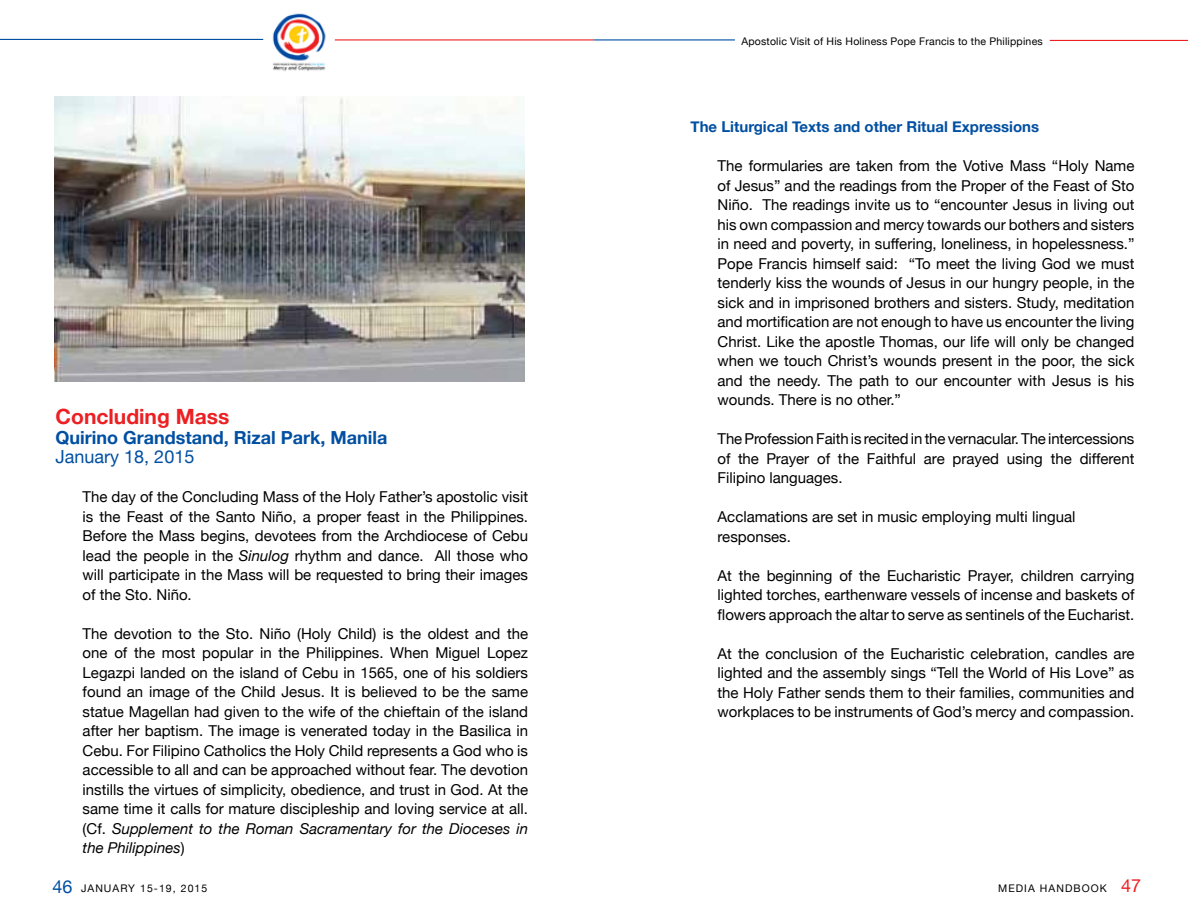
<style>
.page{position:relative;width:1188px;height:918px;background:#fff}
.page>*{position:absolute;margin:0;border:0;box-sizing:border-box;transform-origin:0 0}
.t1{font:700 21px "Helvetica Neue";color:#ec2023}
.t2{font:700 18px "Helvetica Neue";color:#004fa2}
.t3{font:18px "Helvetica Neue";color:#004fa2}
.t4{font:15px/19.5px "Helvetica Neue";color:#000;text-align:justify}
.t5{font:700 15px "Helvetica Neue";color:#004fa2}
.t6{font:10.5px "Helvetica Neue";letter-spacing:.02em;color:#000}
.t7{font:10.5px "Helvetica Neue";letter-spacing:.1em;color:#000}
.s1{font-style:italic}
.s2{font-size:18px;color:#004fa2}
.s3{font-size:18px;color:#ec2023}
</style>
<div class="page">
<img style="left:259px;top:13px;width:76px;height:58px">
<hr style="left:594px;top:39px;width:141px;height:1px;background:#004fa2">
<hr style="left:1050px;top:40px;width:138px;height:1px;background:#ec2023">
<hr style="left:0;top:39px;width:263px;height:1px;background:#004fa2">
<hr style="left:335px;top:39px;width:259px;height:1px;background:#ec2023">
<img style="left:54px;top:96px;width:471px;height:285px">
<h1 class="t1" style="left:56px;top:404px;width:175px">Concluding Mass</h1>
<p class="t2" style="left:56px;top:426px;width:333px">Quirino Grandstand, Rizal Park, Manila</p>
<p class="t3" style="left:56px;top:446px;width:140px">January 18, 2015</p>
<p class="t4" style="left:83px;top:487px;width:447px">The day of the Concluding Mass of the Holy Father’s apostolic visit is the Feast of the Santo Niño, a proper feast in the Philippines.<br>Before the Mass begins, devotees from the Archdiocese of Cebu lead the people in the <span class="s1">Sinulog</span> rhythm and dance. All those who will participate in the Mass will be requested to bring their images of the Sto. Niño.</p>
<p class="t4" style="left:83px;top:624px;width:447px">The devotion to the Sto. Niño (Holy Child) is the oldest and the one of the most popular in the Philippines. When Miguel Lopez Legazpi landed on the island of Cebu in 1565, one of his soldiers found an image of the Child Jesus. It is believed to be the same statue Magellan had given to the wife of the chieftain of the island after her baptism. The image is venerated today in the Basilica in Cebu. For Filipino Catholics the Holy Child represents a God who is accessible to all and can be approached without fear. The devotion instills the virtues of simplicity, obedience, and trust in God. At the same time it calls for mature discipleship and loving service at all. (Cf. <span class="s1">Supplement to the Roman Sacramentary for the Dioceses in the Philippines</span>)</p>
<p class="t6" style="left:741px;top:35px;width:303px">Apostolic Visit of His Holiness Pope Francis to the Philippines</p>
<p class="t5" style="left:691px;top:118px;width:350px">The Liturgical Texts and other Ritual Expressions</p>
<p class="t4" style="left:718px;top:156px;width:418px">The formularies are taken from the Votive Mass “Holy Name of Jesus” and the readings from the Proper of the Feast of Sto Niño. The readings invite us to “encounter Jesus in living out his own compassion and mercy towards our bothers and sisters in need and poverty, in suffering, loneliness, in hopelessness.” Pope Francis himself said: “To meet the living God we must tenderly kiss the wounds of Jesus in our hungry people, in the sick and in imprisoned brothers and sisters. Study, meditation and mortification are not enough to have us encounter the living Christ. Like the apostle Thomas, our life will only be changed when we touch Christ’s wounds present in the poor, the sick and the needy. The path to our encounter with Jesus is his wounds. There is no other.”</p>
<p class="t4" style="left:718px;top:429px;width:418px">The Profession Faith is recited in the vernacular. The intercessions of the Prayer of the Faithful are prayed using the different Filipino languages.</p>
<p class="t4" style="left:718px;top:507px;width:359px">Acclamations are set in music employing multi lingual responses.</p>
<p class="t4" style="left:718px;top:565px;width:418px">At the beginning of the Eucharistic Prayer, children carrying lighted torches, earthenware vessels of incense and baskets of flowers approach the altar to serve as sentinels of the Eucharist.</p>
<p class="t4" style="left:718px;top:643px;width:418px">At the conclusion of the Eucharistic celebration, candles are lighted and the assembly sings “Tell the World of His Love” as the Holy Father sends them to their families, communities and workplaces to be instruments of God’s mercy and compassion.</p>
<p class="t7" style="left:52px;top:882px;width:156px"><span class="s2">46</span> JANUARY 15-19, 2015</p>
<p class="t7" style="left:998px;top:882px;width:144px">MEDIA HANDBOOK <span class="s3">47</span></p>
</div>
